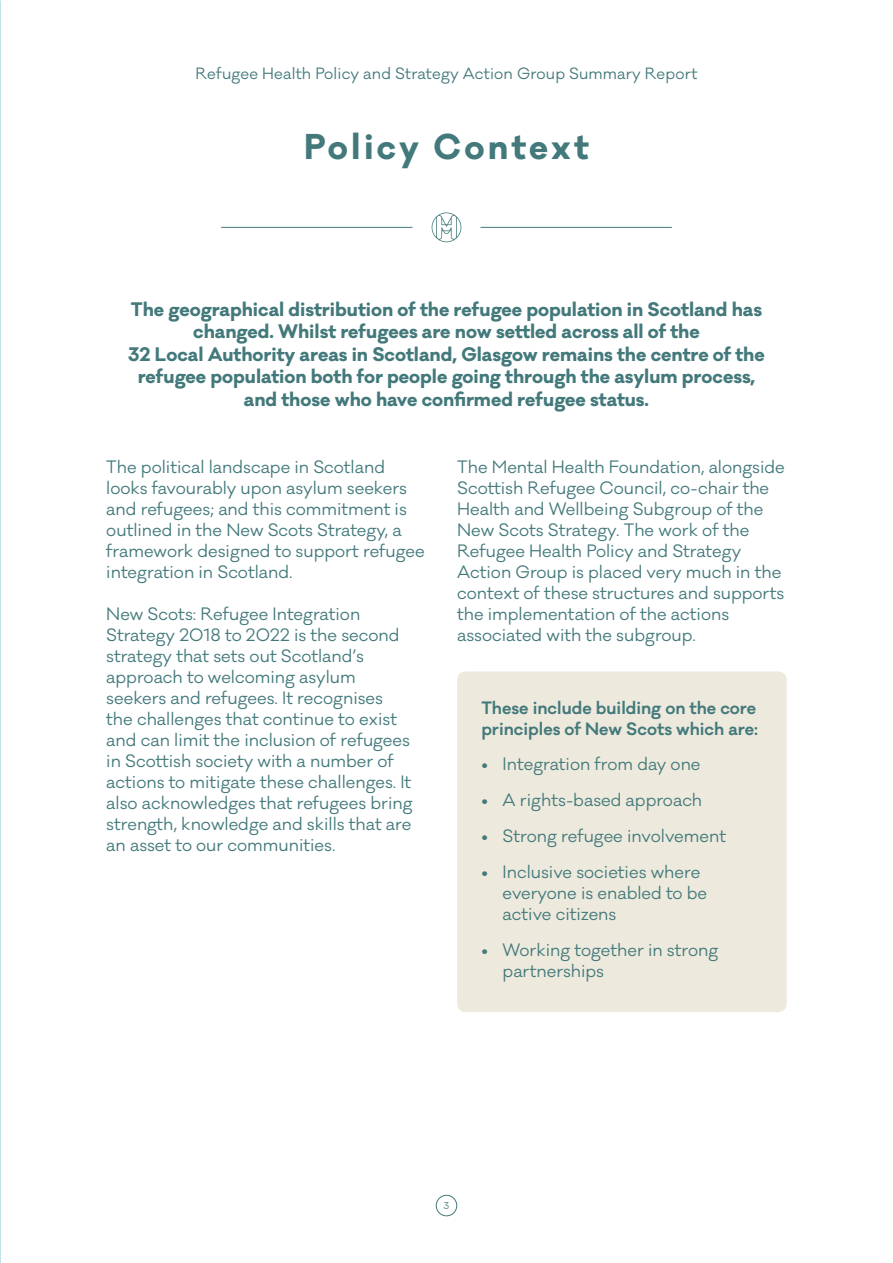
<style>
.page{position:relative;width:893px;height:1263px;background:#fff}
.page>*{position:absolute;margin:0;border:0;box-sizing:border-box;transform-origin:0 0}
.t1{font:700 33px "Galano Classic";letter-spacing:.1em;color:#43797b}
.t2{font:700 18px/22.5px "Galano Classic";color:#43797b;text-align:center}
.t3{font:16.5px/21px "Galano Classic";color:#43797b}
.t4{font:600 16.5px/21px "Galano Classic";color:#43797b}
.t5{font:15px "Galano Classic";letter-spacing:.01em;color:#43797b}
.t6{font:9px "Galano Classic";color:#43797b}
</style>
<div class="page">
<div style="left:436px;top:1195px;width:21px;height:21px;border:1px solid #43797b;border-radius:50%"></div>
<hr style="left:221px;top:227px;width:191px;height:1px;background:#43797b">
<hr style="left:480px;top:227px;width:192px;height:1px;background:#43797b">
<svg style="left:432px;top:212px;width:29px;height:30px"></svg>
<div style="left:457px;top:671px;width:330px;height:341px;background:#edeadd;border-radius:9px"></div>
<p class="t5" style="left:196px;top:64px;width:503px">Refugee Health Policy and Strategy Action Group Summary Report</p>
<h1 class="t1" style="left:304px;top:124px;width:286px">Policy Context</h1>
<p class="t2" style="left:128px;top:298px;width:638px">The geographical distribution of the refugee population in Scotland has changed. Whilst refugees are now settled across all of the<br>32 Local Authority areas in Scotland, Glasgow remains the centre of the refugee population both for people going through the asylum process, and those who have confirmed refugee status.</p>
<p class="t3" style="left:106px;top:457px;width:320px">The political landscape in Scotland looks favourably upon asylum seekers and refugees; and this commitment is outlined in the New Scots Strategy, a framework designed to support refugee integration in Scotland.</p>
<p class="t3" style="left:106px;top:604px;width:308px">New Scots: Refugee Integration Strategy 2018 to 2022 is the second strategy that sets out Scotland’s approach to welcoming asylum seekers and refugees. It recognises the challenges that continue to exist and can limit the inclusion of refugees in Scottish society with a number of actions to mitigate these challenges. It also acknowledges that refugees bring strength, knowledge and skills that are an asset to our communities.</p>
<p class="t3" style="left:457px;top:457px;width:329px">The Mental Health Foundation, alongside Scottish Refugee Council, co-chair the Health and Wellbeing Subgroup of the New Scots Strategy. The work of the Refugee Health Policy and Strategy Action Group is placed very much in the context of these structures and supports the implementation of the actions associated with the subgroup.</p>
<p class="t4" style="left:481px;top:697px;width:278px">These include building on the core principles of New Scots which are:</p>
<p class="t3" style="left:481px;top:754px;width:221px">• Integration from day one</p>
<p class="t3" style="left:481px;top:790px;width:222px">• A rights-based approach</p>
<p class="t3" style="left:481px;top:826px;width:246px">• Strong refugee involvement</p>
<p class="t3" style="left:503px;top:862px;width:206px;text-indent:-21px">• Inclusive societies where everyone is enabled to be active citizens</p>
<p class="t3" style="left:503px;top:940px;width:217px;text-indent:-21px">• Working together in strong partnerships</p>
<p class="t6" style="left:444px;top:1200px;width:7px">3</p>
</div>
